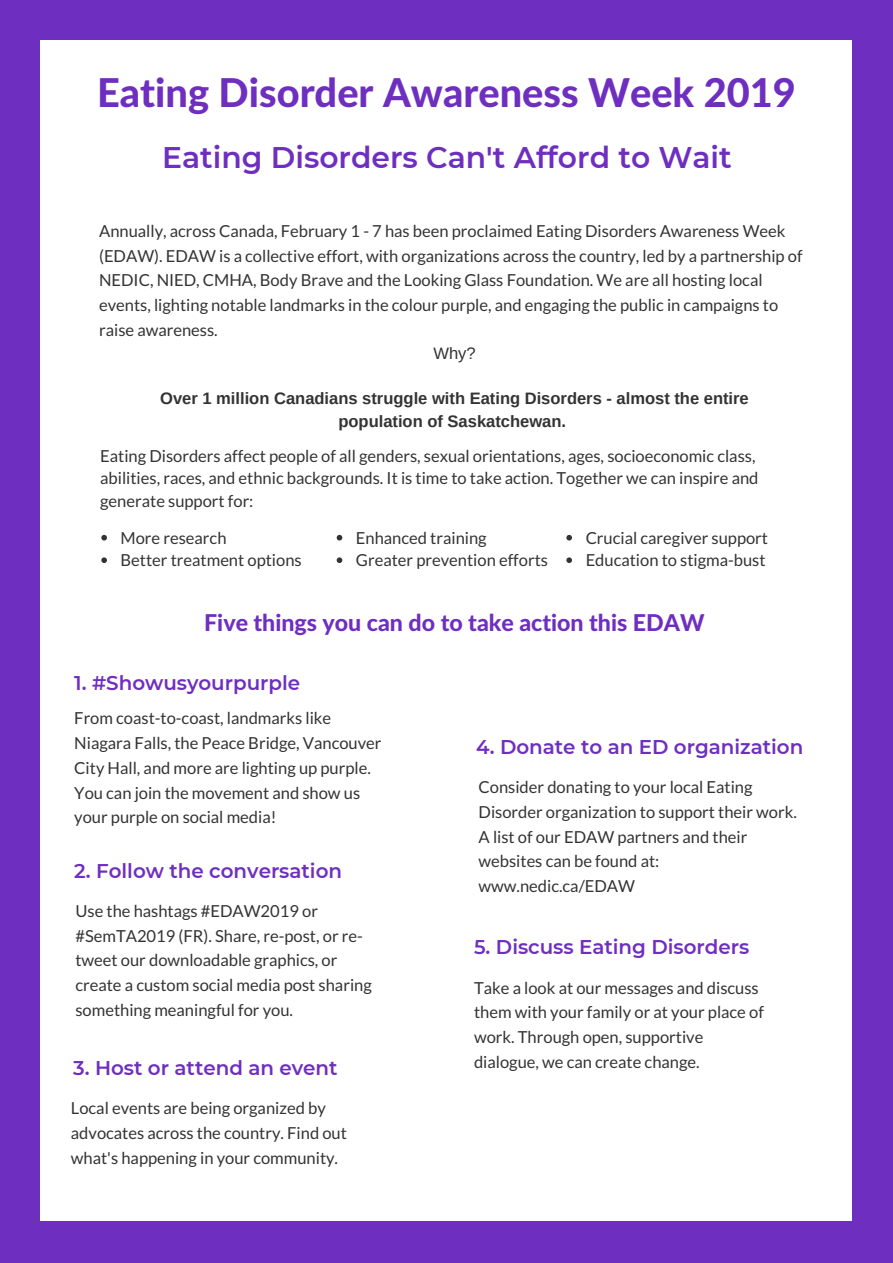
<style>
.page{position:relative;width:893px;height:1263px;background:#6e2ec0}
.page>*{position:absolute;margin:0;border:0;box-sizing:border-box;transform-origin:0 0}
.t1{font:800 39.75px "Lato Latin";color:#6e2ec0}
.t2{font:600 29.85px "Montserrat";color:#6e2ec0}
.t3{font:800 23.25px "Lato Latin";color:#6e2ec0}
.t4{font:600 19.8px "Montserrat";color:#6e2ec0}
.t5{font:16.5px/24.8px "Lato";color:#333}
.t6{font:700 16.5px/22.5px "Arimo";color:#333;text-align:center}
.t7{font:16.5px "Arimo";color:#333}
</style>
<div class="page">
<div style="left:41px;top:41px;width:811px;height:1180px;background:#fff"></div>
<svg style="left:101px;top:535px;width:6px;height:5px"></svg>
<svg style="left:101px;top:557px;width:6px;height:6px"></svg>
<svg style="left:337px;top:535px;width:5px;height:5px"></svg>
<svg style="left:337px;top:557px;width:5px;height:6px"></svg>
<svg style="left:566px;top:535px;width:6px;height:5px"></svg>
<svg style="left:566px;top:557px;width:6px;height:6px"></svg>
<h1 class="t1" style="left:97px;top:68px;width:700px">Eating Disorder Awareness Week 2019</h1>
<h2 class="t2" style="left:162px;top:139px;width:571px">Eating Disorders Can't Afford to Wait</h2>
<p class="t5" style="left:99px;top:218px;width:705px">Annually, across Canada, February 1 - 7 has been proclaimed Eating Disorders Awareness Week (EDAW). EDAW is a collective effort, with organizations across the country, led by a partnership of NEDIC, NIED, CMHA, Body Brave and the Looking Glass Foundation. We are all hosting local events, lighting notable landmarks in the colour purple, and engaging the public in campaigns to raise awareness.</p>
<p class="t7" style="left:433px;top:344px;width:44px">Why?</p>
<p class="t6" style="left:160px;top:387px;width:590px">Over 1 million Canadians struggle with Eating Disorders - almost the entire population of Saskatchewan.</p>
<p class="t5" style="left:100px;top:444px;width:660px;line-height:22.5px">Eating Disorders affect people of all genders, sexual orientations, ages, socioeconomic class, abilities, races, and ethnic backgrounds. It is time to take action. Together we can inspire and generate support for:</p>
<p class="t5" style="left:121px;top:526px;width:183px;line-height:22.5px">More research<br>Better treatment options</p>
<p class="t5" style="left:356px;top:526px;width:194px;line-height:22.5px">Enhanced training<br>Greater prevention efforts</p>
<p class="t5" style="left:586px;top:526px;width:184px;line-height:22.5px">Crucial caregiver support<br>Education to stigma-bust</p>
<h3 class="t3" style="left:204px;top:608px;width:502px">Five things you can do to take action this EDAW</h3>
<p class="t4" style="left:74px;top:671px;width:227px">1. #Showusyourpurple</p>
<p class="t5" style="left:74px;top:706px;width:309px">From coast-to-coast, landmarks like Niagara Falls, the Peace Bridge, Vancouver City Hall, and more are lighting up purple.<br>You can join the movement and show us your purple on social media!</p>
<p class="t4" style="left:74px;top:859px;width:269px">2. Follow the conversation</p>
<p class="t5" style="left:75px;top:898px;width:298px">Use the hashtags #EDAW2019 or #SemTA2019 (FR). Share, re-post, or re&shy;tweet our downloadable graphics, or create a custom social media post sharing something meaningful for you.</p>
<p class="t4" style="left:73px;top:1056px;width:266px">3. Host or attend an event</p>
<p class="t5" style="left:71px;top:1095px;width:278px">Local events are being organized by advocates across the country. Find out what's happening in your community.</p>
<p class="t4" style="left:476px;top:735px;width:328px">4. Donate to an ED organization</p>
<p class="t5" style="left:479px;top:774px;width:320px">Consider donating to your local Eating Disorder organization to support their work.<br>A list of our EDAW partners and their websites can be found at: www.nedic.ca/EDAW</p>
<p class="t4" style="left:474px;top:935px;width:277px">5. Discuss Eating Disorders</p>
<p class="t5" style="left:474px;top:975px;width:291px">Take a look at our messages and discuss them with your family or at your place of work. Through open, supportive dialogue, we can create change.</p>
</div>
